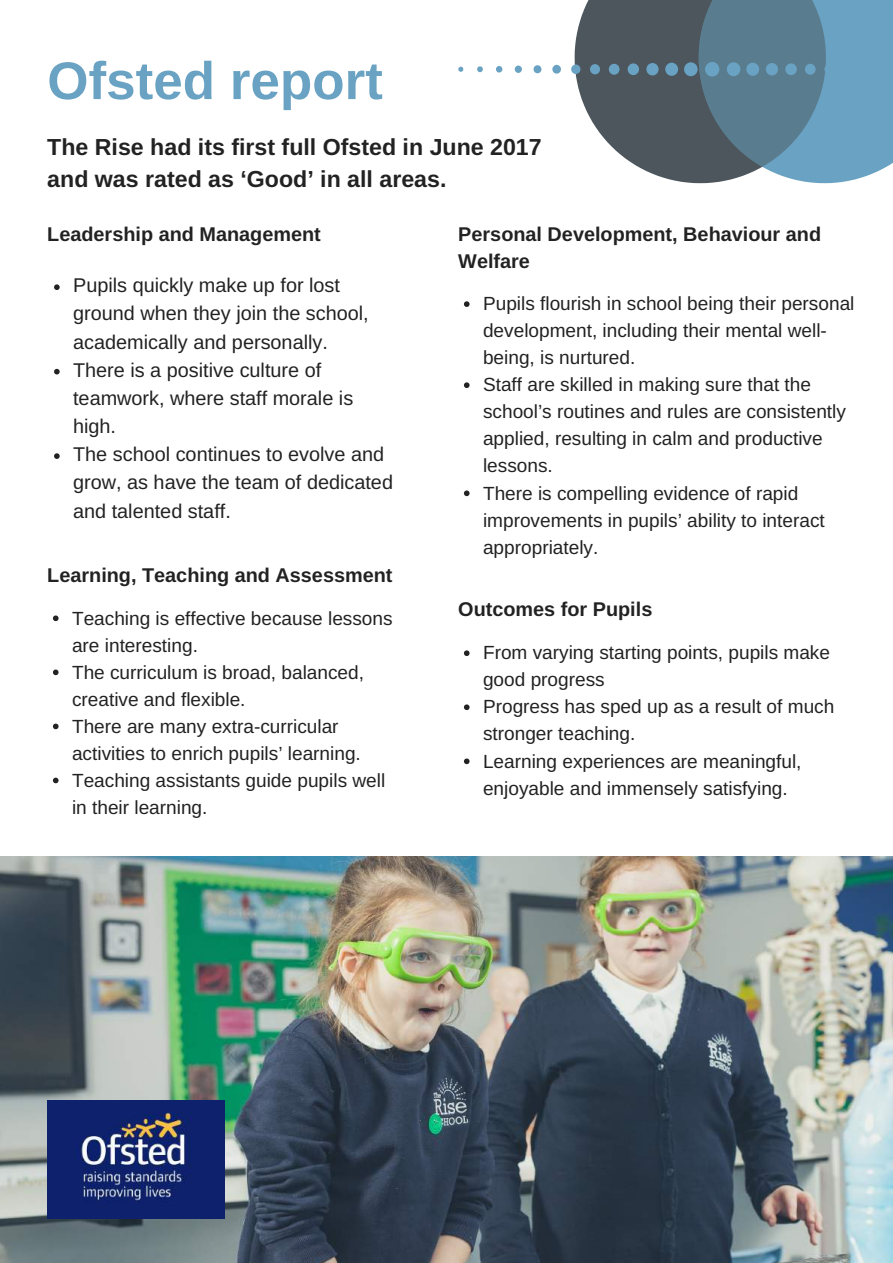
<style>
.page{position:relative;width:893px;height:1263px;background:#fff}
.page>*{position:absolute;margin:0;border:0;box-sizing:border-box;transform-origin:0 0}
.t1{font:700 52.95px "Arimo";color:#69a2c2}
.t2{font:700 23.25px/31.5px "Arimo";color:#222}
.t3{font:19.8px/28.2px "Arimo";color:#222}
.t4{font:700 19.8px/27px "Arimo";color:#222}
.t5{font:19.05px/27px "Arimo";color:#222}
</style>
<div class="page">
<svg style="left:54px;top:284px;width:6px;height:6px"></svg>
<svg style="left:54px;top:369px;width:6px;height:5px"></svg>
<svg style="left:54px;top:453px;width:6px;height:6px"></svg>
<svg style="left:575px;top:0;width:124px;height:183px;fill:#4c565c"></svg>
<svg style="left:699px;top:0;width:194px;height:183px;background:#648da4"></svg>
<div style="left:684px;top:62px;width:14px;height:14px;background:#69a2c2;border-radius:50%"></div>
<div style="left:665px;top:63px;width:13px;height:13px;background:#69a2c2;border-radius:50%"></div>
<svg style="left:646px;top:63px;width:13px;height:12px"></svg>
<div style="left:628px;top:63px;width:11px;height:12px;background:#69a2c2;border-radius:50%"></div>
<div style="left:609px;top:64px;width:10px;height:11px;background:#69a2c2;border-radius:50%"></div>
<svg style="left:590px;top:64px;width:10px;height:10px"></svg>
<div style="left:571px;top:64px;width:9px;height:10px;background:#69a2c2;border-radius:50%"></div>
<div style="left:552px;top:65px;width:9px;height:9px;background:#69a2c2;border-radius:50%"></div>
<svg style="left:534px;top:65px;width:7px;height:8px"></svg>
<div style="left:515px;top:66px;width:7px;height:7px;background:#69a2c2;border-radius:50%"></div>
<div style="left:496px;top:66px;width:6px;height:7px;background:#69a2c2;border-radius:50%"></div>
<svg style="left:477px;top:66px;width:6px;height:6px"></svg>
<svg style="left:458px;top:67px;width:5px;height:5px"></svg>
<img style="left:0;top:857px;width:893px;height:406px">
<svg style="left:53px;top:615px;width:6px;height:6px"></svg>
<svg style="left:53px;top:669px;width:6px;height:6px"></svg>
<svg style="left:53px;top:724px;width:6px;height:5px"></svg>
<svg style="left:53px;top:778px;width:6px;height:5px"></svg>
<svg style="left:464px;top:301px;width:6px;height:6px"></svg>
<svg style="left:464px;top:382px;width:6px;height:6px"></svg>
<svg style="left:464px;top:490px;width:6px;height:6px"></svg>
<svg style="left:464px;top:650px;width:6px;height:6px"></svg>
<svg style="left:464px;top:704px;width:6px;height:6px"></svg>
<svg style="left:464px;top:758px;width:6px;height:6px"></svg>
<img style="left:47px;top:1100px;width:177px;height:118px">
<h1 class="t1" style="left:47px;top:51px;width:337px">Ofsted report</h1>
<p class="t2" style="left:47px;top:132px;width:496px">The Rise had its first full Ofsted in June 2017 and was rated as ‘Good’ in all areas.</p>
<p class="t4" style="left:47px;top:221px;width:275px">Leadership and Management</p>
<p class="t3" style="left:73px;top:271px;width:321px">Pupils quickly make up for lost ground when they join the school, academically and personally.<br>There is a positive culture of teamwork, where staff morale is high.<br>The school continues to evolve and grow, as have the team of dedicated and talented staff.</p>
<p class="t4" style="left:47px;top:562px;width:347px">Learning, Teaching and Assessment</p>
<p class="t5" style="left:72px;top:604px;width:322px">Teaching is effective because lessons are interesting.<br>The curriculum is broad, balanced, creative and flexible.<br>There are many extra-curricular activities to enrich pupils’ learning.<br>Teaching assistants guide pupils well in their learning.</p>
<p class="t4" style="left:458px;top:221px;width:364px">Personal Development, Behaviour and<br>Welfare</p>
<p class="t5" style="left:483px;top:290px;width:373px">Pupils flourish in school being their personal development, including their mental well&shy;being, is nurtured.<br>Staff are skilled in making sure that the school’s routines and rules are consistently applied, resulting in calm and productive lessons.<br>There is compelling evidence of rapid improvements in pupils’ ability to interact appropriately.</p>
<p class="t4" style="left:458px;top:596px;width:196px">Outcomes for Pupils</p>
<p class="t5" style="left:483px;top:639px;width:353px">From varying starting points, pupils make good progress<br>Progress has sped up as a result of much stronger teaching.<br>Learning experiences are meaningful, enjoyable and immensely satisfying.</p>
</div>
